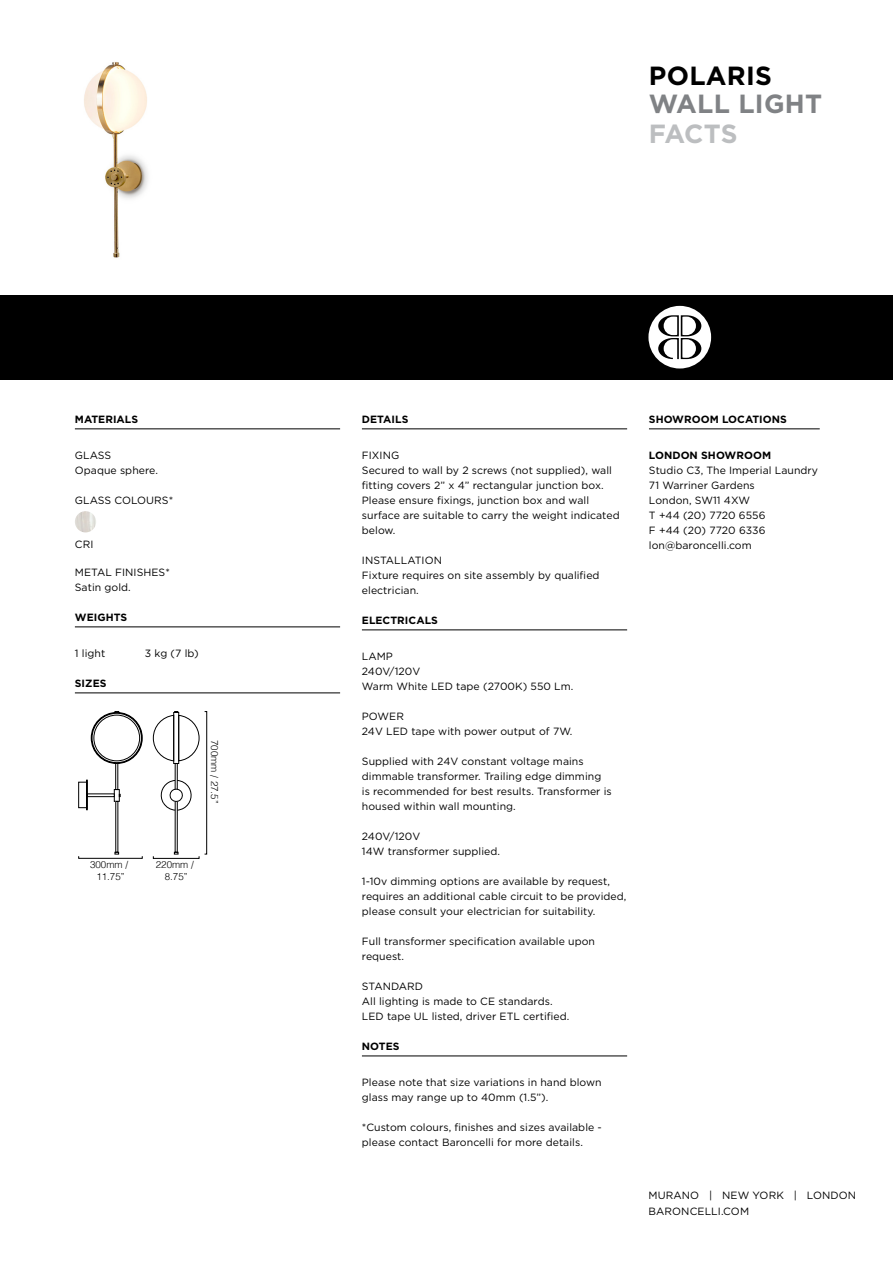
<style>
.page{position:relative;width:893px;height:1263px;background:#fff}
.page>*{position:absolute;margin:0;border:0;box-sizing:border-box;transform-origin:0 0}
.t1{font:700 26.25px "Gotham";letter-spacing:.01em;color:#808285}
.t2{font:700 26.25px "Gotham";letter-spacing:.01em;color:#000}
.t3{font:700 26.25px "Gotham";letter-spacing:-.02em;color:#bcbec0}
.t4{font:10.5px/15px "Gotham";letter-spacing:.005em;color:#000}
.t5{font:700 10.5px "Gotham";letter-spacing:.005em;color:#000}
.t6{font:300 9.75px/11.7px "Helvetica LT";color:#000;text-align:center}
</style>
<div class="page">
<div style="left:0;top:295px;width:893px;height:84px;background:#000"></div>
<svg style="left:648px;top:306px;width:63px;height:62px"></svg>
<hr style="left:649px;top:429px;width:171px;height:1px;background:#000">
<hr style="left:75px;top:429px;width:265px;height:1px;background:#000">
<hr style="left:75px;top:627px;width:265px;height:1px;background:#000">
<hr style="left:75px;top:693px;width:265px;height:1px;background:#000">
<hr style="left:362px;top:429px;width:265px;height:1px;background:#000">
<hr style="left:362px;top:630px;width:265px;height:1px;background:#000">
<hr style="left:362px;top:1056px;width:265px;height:1px;background:#000">
<img style="left:75px;top:511px;width:21px;height:21px;border-radius:11px">
<img style="left:84px;top:62px;width:64px;height:196px">
<div style="left:204px;top:711px;width:3px;height:143px;border:1px solid #000"></div>
<div style="left:114px;top:789px;width:5px;height:12px;border:1px solid #000"></div>
<div style="left:87px;top:794px;width:27px;height:3px;border:1px solid #000"></div>
<svg style="left:91px;top:711px;width:51px;height:53px"></svg>
<svg style="left:153px;top:711px;width:46px;height:53px"></svg>
<div style="left:87px;top:780px;width:1px;height:30px;border:1px solid #000"></div>
<div style="left:79px;top:782px;width:8px;height:26px;border:1px solid #000"></div>
<svg style="left:160px;top:780px;width:32px;height:30px"></svg>
<p class="t5" style="left:75px;top:413px;width:65px">MATERIALS</p>
<p class="t4" style="left:75px;top:448px;width:85px">Glass<br>Opaque sphere.</p>
<p class="t4" style="left:75px;top:493px;width:16px">Glass</p>
<p class="t4" style="left:115px;top:493px;width:9px">colours</p>
<p class="t4" style="left:169px;top:493px;width:6px">*</p>
<p class="t4" style="left:75px;top:536px;width:20px">CRI</p>
<p class="t4" style="left:75px;top:565px;width:17px">Metal</p>
<p class="t4" style="left:75px;top:565px;width:96px;text-indent:40px">FINISHES*<br>Satin gold.</p>
<p class="t5" style="left:75px;top:611px;width:54px">WEIGHTS</p>
<p class="t4" style="left:75px;top:646px;width:32px">1 light</p>
<p class="t4" style="left:145px;top:646px;width:55px">3 kg (7 lb)</p>
<p class="t5" style="left:75px;top:677px;width:33px">SIZES</p>
<p class="t6" style="left:221px;top:740px;width:65px;rotate:90deg">700mm / 27.5”</p>
<p class="t6" style="left:90px;top:858px;width:39px">300mm /<br>11.75”</p>
<p class="t6" style="left:156px;top:858px;width:39px">220mm /<br>8.75”</p>
<h1 class="t2" style="left:649px;top:60px;width:125px">POLARIS</h1>
<h1 class="t1" style="left:649px;top:87px;width:175px">WALL LIGHT</h1>
<h1 class="t3" style="left:649px;top:117px;width:90px">FACTS</h1>
<p class="t5" style="left:362px;top:413px;width:48px">DETAILS</p>
<p class="t4" style="left:362px;top:448px;width:259px">FIXING<br>Secured to wall by 2 screws (not supplied), wall fitting covers 2” x 4” rectangular junction box.<br>Please ensure fixings, junction box and wall surface are suitable to carry the weight indicated below.</p>
<p class="t4" style="left:362px;top:553px;width:239px">INSTALLATION<br>Fixture requires on site assembly by qualified electrician.</p>
<p class="t5" style="left:362px;top:614px;width:78px">ELECTRICALS</p>
<p class="t4" style="left:362px;top:649px;width:213px">LAMP<br>240V/120V<br>Warm White LED tape (2700K) 550 Lm.</p>
<p class="t4" style="left:362px;top:709px;width:212px">POWER<br>24V LED tape with power output of 7W.</p>
<p class="t4" style="left:362px;top:754px;width:251px">Supplied with 24V constant voltage mains dimmable transformer. Trailing edge dimming is recommended for best results. Transformer is housed within wall mounting.</p>
<p class="t4" style="left:362px;top:829px;width:140px">240V/120V<br>14W transformer supplied.</p>
<p class="t4" style="left:362px;top:874px;width:266px">1-10v dimming options are available by request, requires an additional cable circuit to be provided, please consult your electrician for suitability.</p>
<p class="t4" style="left:362px;top:934px;width:235px">Full transformer specification available upon request.</p>
<p class="t4" style="left:362px;top:979px;width:209px">STANDARD<br>All lighting is made to CE standards.<br>LED tape UL listed, driver ETL certified.</p>
<p class="t5" style="left:362px;top:1040px;width:39px">NOTES</p>
<p class="t4" style="left:362px;top:1075px;width:241px">Please note that size variations in hand blown glass may range up to 40mm (1.5”).</p>
<p class="t4" style="left:362px;top:1120px;width:241px">*Custom colours, finishes and sizes available - please contact Baroncelli for more details.</p>
<p class="t5" style="left:649px;top:413px;width:139px">SHOWROOM LOCATIONS</p>
<p class="t5" style="left:649px;top:449px;width:124px">LONDON SHOWROOM</p>
<p class="t4" style="left:649px;top:463px;width:171px">Studio C3, The Imperial Laundry<br>71 Warriner Gardens<br>London, SW11 4XW<br>T +44 (20) 7720 6556<br>F +44 (20) 7720 6336 lon@baroncelli.com</p>
<p class="t4" style="left:648px;top:1186px;width:209px;line-height:16.5px">MURANO | NEW YORK | LONDON<br>BARONCELLI.COM</p>
</div>
